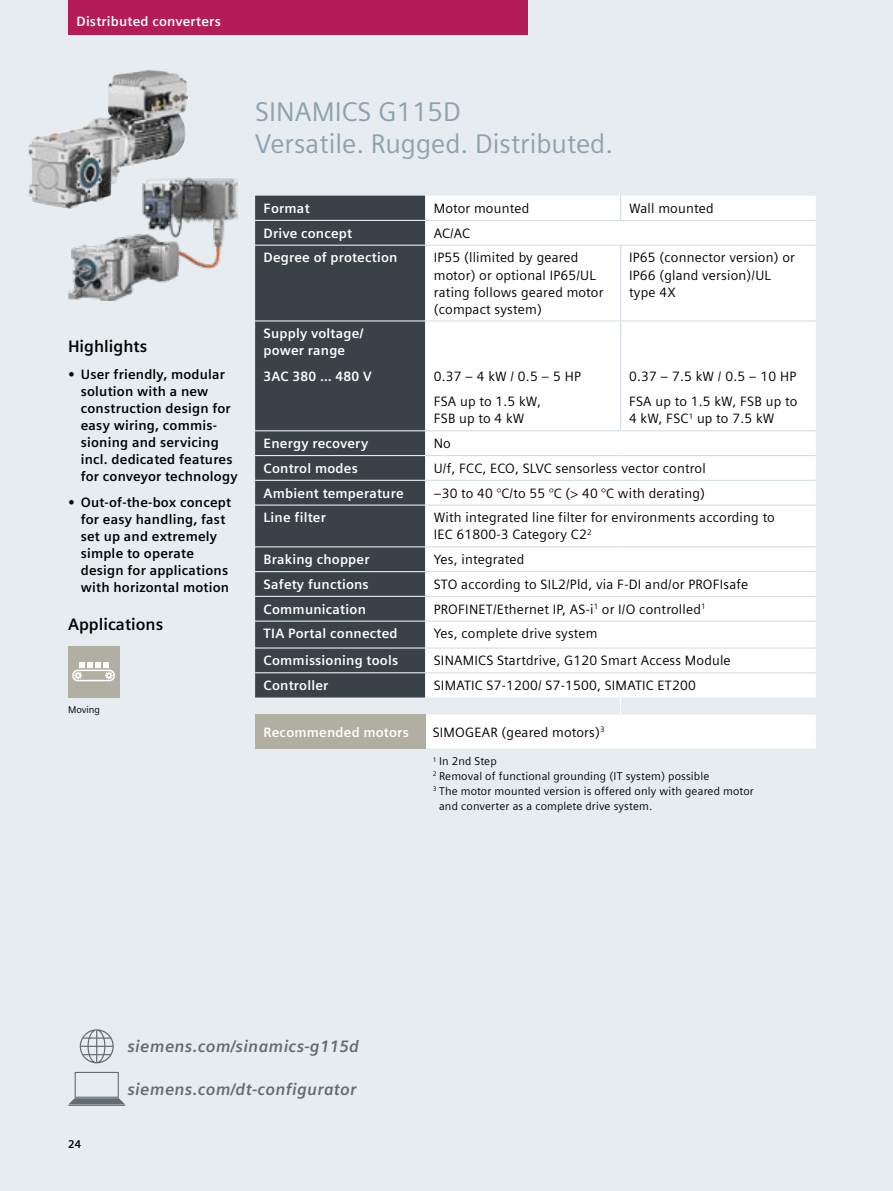
<style>
.page{position:relative;width:893px;height:1191px;background:#e6ecf0}
.page>*{position:absolute;margin:0;border:0;box-sizing:border-box;transform-origin:0 0}
.t1{font:27px/32.4px "Siemens Sans Global";color:#8ca3af}
.t2{font:italic 700 16.5px "Siemens Sans Global";letter-spacing:.015em;color:#616c72}
.t3{font:700 16.5px "Siemens Sans Global";color:#000}
.t4{font:13.5px/17px "Siemens Sans Global";letter-spacing:.015em;color:#000}
.t5{font:700 13.5px/17px "Siemens Sans Global";letter-spacing:.015em;color:#000}
.t6{font:700 13.5px/17px "Siemens Sans Global";letter-spacing:.015em;color:#fff}
.t7{font:11.25px "Siemens Sans Global";letter-spacing:.015em;color:#000}
.t8{font:700 11.25px "Siemens Sans Global";color:#000}
.t9{font:9.75px "Siemens Sans Global";color:#000}
</style>
<div class="page">
<div style="left:68px;top:0;width:459px;height:34px;background:#b31c56"></div>
<svg style="left:80px;top:1029px;width:34px;height:34px"></svg>
<div style="left:68px;top:646px;width:51px;height:51px;background:#b1afa1"></div>
<svg style="left:72px;top:662px;width:43px;height:19px"></svg>
<svg style="left:255px;top:196px;width:170px;height:501px;background:#3b454a"></svg>
<div style="left:425px;top:196px;width:391px;height:552px;background:#fff"></div>
<div style="left:255px;top:714px;width:170px;height:34px;background:#b1afa1"></div>
<hr style="left:255px;top:220px;width:170px;height:1px;background:#e6ecf0">
<hr style="left:255px;top:245px;width:170px;height:1px;background:#e6ecf0">
<hr style="left:255px;top:320px;width:170px;height:1px;background:#e6ecf0">
<hr style="left:255px;top:430px;width:170px;height:1px;background:#e6ecf0">
<hr style="left:255px;top:455px;width:170px;height:1px;background:#e6ecf0">
<hr style="left:255px;top:480px;width:170px;height:1px;background:#e6ecf0">
<hr style="left:255px;top:504px;width:170px;height:1px;background:#e6ecf0">
<hr style="left:255px;top:546px;width:170px;height:1px;background:#e6ecf0">
<hr style="left:255px;top:571px;width:170px;height:1px;background:#e6ecf0">
<hr style="left:255px;top:596px;width:170px;height:1px;background:#e6ecf0">
<hr style="left:255px;top:620px;width:170px;height:1px;background:#e6ecf0">
<hr style="left:255px;top:647px;width:170px;height:1px;background:#e6ecf0">
<hr style="left:255px;top:672px;width:170px;height:1px;background:#e6ecf0">
<hr style="left:425px;top:320px;width:196px;height:1px;background:#d4dee4">
<hr style="left:621px;top:320px;width:195px;height:1px;background:#d4dee4">
<hr style="left:425px;top:430px;width:196px;height:1px;background:#d4dee4">
<hr style="left:621px;top:430px;width:195px;height:1px;background:#d4dee4">
<hr style="left:425px;top:455px;width:196px;height:1px;background:#d4dee4">
<hr style="left:621px;top:455px;width:195px;height:1px;background:#d4dee4">
<hr style="left:425px;top:480px;width:196px;height:1px;background:#d4dee4">
<hr style="left:621px;top:480px;width:195px;height:1px;background:#d4dee4">
<hr style="left:425px;top:504px;width:196px;height:1px;background:#d4dee4">
<hr style="left:621px;top:504px;width:195px;height:1px;background:#d4dee4">
<hr style="left:425px;top:546px;width:196px;height:1px;background:#d4dee4">
<hr style="left:621px;top:546px;width:195px;height:1px;background:#d4dee4">
<hr style="left:425px;top:571px;width:196px;height:1px;background:#d4dee4">
<hr style="left:621px;top:571px;width:195px;height:1px;background:#d4dee4">
<hr style="left:425px;top:596px;width:196px;height:1px;background:#d4dee4">
<hr style="left:621px;top:596px;width:195px;height:1px;background:#d4dee4">
<hr style="left:425px;top:620px;width:196px;height:1px;background:#d4dee4">
<hr style="left:621px;top:620px;width:195px;height:1px;background:#d4dee4">
<hr style="left:425px;top:647px;width:196px;height:1px;background:#d4dee4">
<hr style="left:621px;top:647px;width:195px;height:1px;background:#d4dee4">
<hr style="left:425px;top:672px;width:196px;height:1px;background:#d4dee4">
<hr style="left:621px;top:672px;width:195px;height:1px;background:#d4dee4">
<hr style="left:620px;top:321px;width:1px;height:109px;background:#d4dee4">
<svg style="left:620px;top:196px;width:1px;height:24px"></svg>
<hr style="left:425px;top:220px;width:196px;height:1px;background:#d4dee4">
<hr style="left:621px;top:220px;width:195px;height:1px;background:#d4dee4">
<hr style="left:425px;top:245px;width:196px;height:1px;background:#d4dee4">
<hr style="left:621px;top:245px;width:195px;height:1px;background:#d4dee4">
<hr style="left:620px;top:246px;width:1px;height:74px;background:#d4dee4">
<svg style="left:620px;top:697px;width:1px;height:17px"></svg>
<img style="left:28px;top:70px;width:123px;height:139px">
<img style="left:68px;top:177px;width:169px;height:123px">
<svg style="left:68px;top:1071px;width:57px;height:35px"></svg>
<p class="t6" style="left:77px;top:12px;width:146px">Distributed converters</p>
<p class="t3" style="left:68px;top:337px;width:81px">Highlights</p>
<p class="t5" style="left:81px;top:366px;width:158px;text-indent:-13px">• User friendly, modular solution with a new construction design for easy wiring, commis&shy;sioning and servicing incl. dedicated features for conveyor technology</p>
<p class="t5" style="left:81px;top:494px;width:152px;text-indent:-13px">• Out-of-the-box concept for easy handling, fast set up and extremely simple to operate design for applications with horizontal motion</p>
<p class="t3" style="left:68px;top:614px;width:97px">Applications</p>
<p class="t9" style="left:68px;top:702px;width:34px">Moving</p>
<h1 class="t1" style="left:255px;top:96px;width:360px">SINAMICS G115D<br>Versatile. Rugged. Distributed.</h1>
<p class="t6" style="left:264px;top:200px;width:48px">Format</p>
<p class="t4" style="left:434px;top:200px;width:97px">Motor mounted</p>
<p class="t4" style="left:629px;top:200px;width:86px">Wall mounted</p>
<p class="t6" style="left:264px;top:225px;width:90px">Drive concept</p>
<p class="t4" style="left:434px;top:225px;width:38px">AC/AC</p>
<p class="t6" style="left:264px;top:249px;width:135px">Degree of protection</p>
<p class="t4" style="left:434px;top:250px;width:171px">IP55 (llimited by geared motor) or optional IP65/UL rating follows geared motor (compact system)</p>
<p class="t4" style="left:629px;top:250px;width:167px">IP65 (connector version) or<br>IP66 (gland version)/UL type 4X</p>
<p class="t6" style="left:264px;top:325px;width:101px">Supply voltage/ power range</p>
<p class="t6" style="left:264px;top:368px;width:109px">3AC 380 … 480 V</p>
<p class="t4" style="left:434px;top:364px;width:149px;line-height:25.5px">0.37 – 4 kW / 0.5 – 5 HP<br>FSA up to 1.5 kW,</p>
<p class="t4" style="left:434px;top:411px;width:92px">FSB up to 4 kW</p>
<p class="t4" style="left:629px;top:364px;width:170px;line-height:25.5px">0.37 – 7.5 kW / 0.5 – 10 HP<br>FSA up to 1.5 kW, FSB up to</p>
<p class="t4" style="left:629px;top:411px;width:147px">4 kW, FSC<sup>1</sup> up to 7.5 kW</p>
<p class="t6" style="left:264px;top:435px;width:106px">Energy recovery</p>
<p class="t4" style="left:434px;top:435px;width:19px">No</p>
<p class="t6" style="left:264px;top:460px;width:96px">Control modes</p>
<p class="t4" style="left:434px;top:460px;width:274px">U/f, FCC, ECO, SLVC sensorless vector control</p>
<p class="t6" style="left:264px;top:484px;width:142px">Ambient temperature</p>
<p class="t4" style="left:434px;top:485px;width:273px">–30 to 40 °C/to 55 °C (&gt; 40 °C with derating)</p>
<p class="t6" style="left:264px;top:509px;width:64px">Line filter</p>
<p class="t4" style="left:434px;top:510px;width:343px">With integrated line filter for environments according to<br>IEC 61800-3 Category C2<sup>2</sup></p>
<p class="t6" style="left:264px;top:551px;width:107px">Braking chopper</p>
<p class="t4" style="left:434px;top:551px;width:92px">Yes, integrated</p>
<p class="t6" style="left:264px;top:576px;width:107px">Safety functions</p>
<p class="t4" style="left:434px;top:576px;width:316px">STO according to SIL2/Pld, via F-DI and/or PROFIsafe</p>
<p class="t6" style="left:264px;top:600px;width:104px">Communication</p>
<p class="t4" style="left:434px;top:601px;width:273px">PROFINET/Ethernet IP, AS-i<sup>1</sup> or I/O controlled<sup>1</sup></p>
<p class="t6" style="left:264px;top:625px;width:135px">TIA Portal connected</p>
<p class="t4" style="left:434px;top:626px;width:165px">Yes, complete drive system</p>
<p class="t6" style="left:264px;top:652px;width:136px">Commissioning tools</p>
<p class="t4" style="left:434px;top:653px;width:298px">SINAMICS Startdrive, G120 Smart Access Module</p>
<p class="t6" style="left:264px;top:677px;width:66px">Controller</p>
<p class="t4" style="left:434px;top:677px;width:264px">SIMATIC S7-1200/ S7-1500, SIMATIC ET200</p>
<p class="t6" style="left:264px;top:723px;width:147px">Recommended motors</p>
<p class="t4" style="left:433px;top:724px;width:173px">SIMOGEAR (geared motors)<sup>3</sup></p>
<p class="t7" style="left:433px;top:753px;width:65px"><sup>1</sup> In 2nd Step</p>
<p class="t7" style="left:433px;top:768px;width:278px"><sup>2</sup> Removal of functional grounding (IT system) possible</p>
<p class="t7" style="left:433px;top:783px;width:323px"><sup>3</sup> The motor mounted version is offered only with geared motor</p>
<p class="t7" style="left:439px;top:798px;width:215px">and converter as a complete drive system.</p>
<p class="t2" style="left:128px;top:1033px;width:233px">siemens.com/sinamics-g115d</p>
<p class="t8" style="left:68px;top:1137px;width:15px">24</p>
<p class="t2" style="left:128px;top:1076px;width:230px">siemens.com/dt-configurator</p>
</div>
